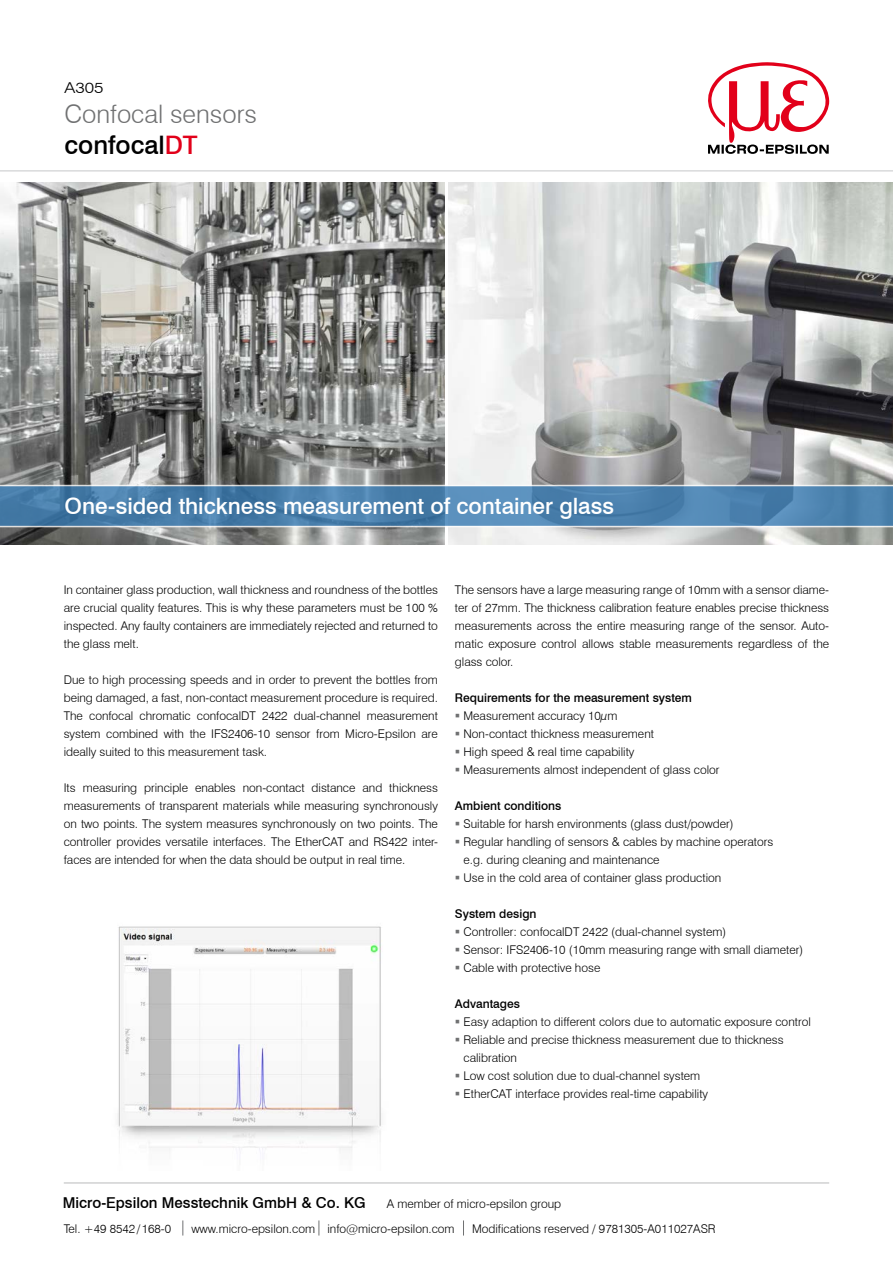
<style>
.page{position:relative;width:893px;height:1263px;background:#fff}
.page>*{position:absolute;margin:0;border:0;box-sizing:border-box;transform-origin:0 0}
.t1{font:300 25.5px/30.6px "Swiss 721 BT";color:#707172}
.t2{font:500 22.5px "Swiss 721 BT";color:#fff}
.t3{font:500 15px "Swiss 721 BT";color:#000}
.t4{font:300 15px "Swiss 721 BT";color:#000;scale:1.18 1}
.t5{font:300 12px/18px "Swiss 721 BT";color:#000;text-align:justify}
.t6{font:500 12px "Swiss 721 BT";color:#000}
.s1{font-weight:500;color:#000}
.s2{font-weight:500;color:#e2001a}
</style>
<div class="page">
<img style="left:118px;top:926px;width:263px;height:227px">
<hr style="left:64px;top:1182px;width:765px;height:2px;background:#d0d1d2">
<hr style="left:0;top:170px;width:893px;height:2px;background:#d9dadb">
<svg style="left:183px;top:1220px;width:1px;height:15px"></svg>
<svg style="left:319px;top:1220px;width:1px;height:15px"></svg>
<svg style="left:463px;top:1220px;width:1px;height:15px"></svg>
<svg style="left:708px;top:62px;width:121px;height:92px"></svg>
<img style="left:0;top:183px;width:444px;height:361px">
<img style="left:449px;top:183px;width:444px;height:361px">
<svg style="left:0;top:485px;width:893px;height:42px;background:#5486b0"></svg>
<p class="t4" style="left:65px;top:78px;width:35px">A305</p>
<h1 class="t1" style="left:65px;top:99px;width:194px">Confocal sensors <span class="s1">confocal</span><span class="s2">DT</span></h1>
<h2 class="t2" style="left:65px;top:492px;width:551px">One-sided thickness measurement of container glass</h2>
<p class="t5" style="left:64px;top:581px;width:376px">In container glass production, wall thickness and roundness of the bottles are crucial quality features. This is why these parameters must be 100 % inspected. Any faulty containers are immediately rejected and returned to the glass melt.</p>
<p class="t5" style="left:64px;top:671px;width:376px">Due to high processing speeds and in order to prevent the bottles from being damaged, a fast, non-contact measurement procedure is required.<br>The confocal chromatic confocalDT 2422 dual-channel measurement system combined with the IFS2406-10 sensor from Micro-Epsilon are ideally suited to this measurement task.</p>
<p class="t5" style="left:64px;top:779px;width:376px">Its measuring principle enables non-contact distance and thickness measurements of transparent materials while measuring synchronously on two points. The system measures synchronously on two points. The controller provides versatile interfaces. The EtherCAT and RS422 inter&shy;faces are intended for when the data should be output in real time.</p>
<p class="t5" style="left:455px;top:581px;width:376px">The sensors have a large measuring range of 10mm with a sensor diame&shy;ter of 27mm. The thickness calibration feature enables precise thickness measurements across the entire measuring range of the sensor. Auto&shy;matic exposure control allows stable measurements regardless of the glass color.</p>
<p class="t6" style="left:455px;top:690px;width:239px">Requirements for the measurement system</p>
<p class="t5" style="left:463px;top:707px;width:258px;text-align:left">Measurement accuracy 10µm<br>Non-contact thickness measurement<br>High speed &amp; real time capability<br>Measurements almost independent of glass color</p>
<p class="t6" style="left:455px;top:798px;width:108px">Ambient conditions</p>
<p class="t5" style="left:463px;top:815px;width:311px;text-align:left">Suitable for harsh environments (glass dust/powder)<br>Regular handling of sensors &amp; cables by machine operators e.g. during cleaning and maintenance<br>Use in the cold area of container glass production</p>
<p class="t6" style="left:455px;top:906px;width:83px">System design</p>
<p class="t5" style="left:463px;top:923px;width:341px;text-align:left">Controller: confocalDT 2422 (dual-channel system)<br>Sensor: IFS2406-10 (10mm measuring range with small diameter)<br>Cable with protective hose</p>
<p class="t6" style="left:455px;top:996px;width:67px">Advantages</p>
<p class="t5" style="left:463px;top:1013px;width:349px;text-align:left">Easy adaption to different colors due to automatic exposure control Reliable and precise thickness measurement due to thickness calibration<br>Low cost solution due to dual-channel system<br>EtherCAT interface provides real-time capability</p>
<p class="t3" style="left:63px;top:1194px;width:304px">Micro-Epsilon Messtechnik GmbH &amp; Co. KG</p>
<p class="t5" style="left:387px;top:1195px;width:176px">A member of micro-epsilon group</p>
<p class="t5" style="left:64px;top:1219px;width:109px">Tel. +49 8542/168-0</p>
<p class="t5" style="left:191px;top:1219px;width:265px">www.micro-epsilon.com info@micro-epsilon.com</p>
<p class="t5" style="left:472px;top:1219px;width:245px">Modifications reserved / 9781305-A011027ASR</p>
</div>
